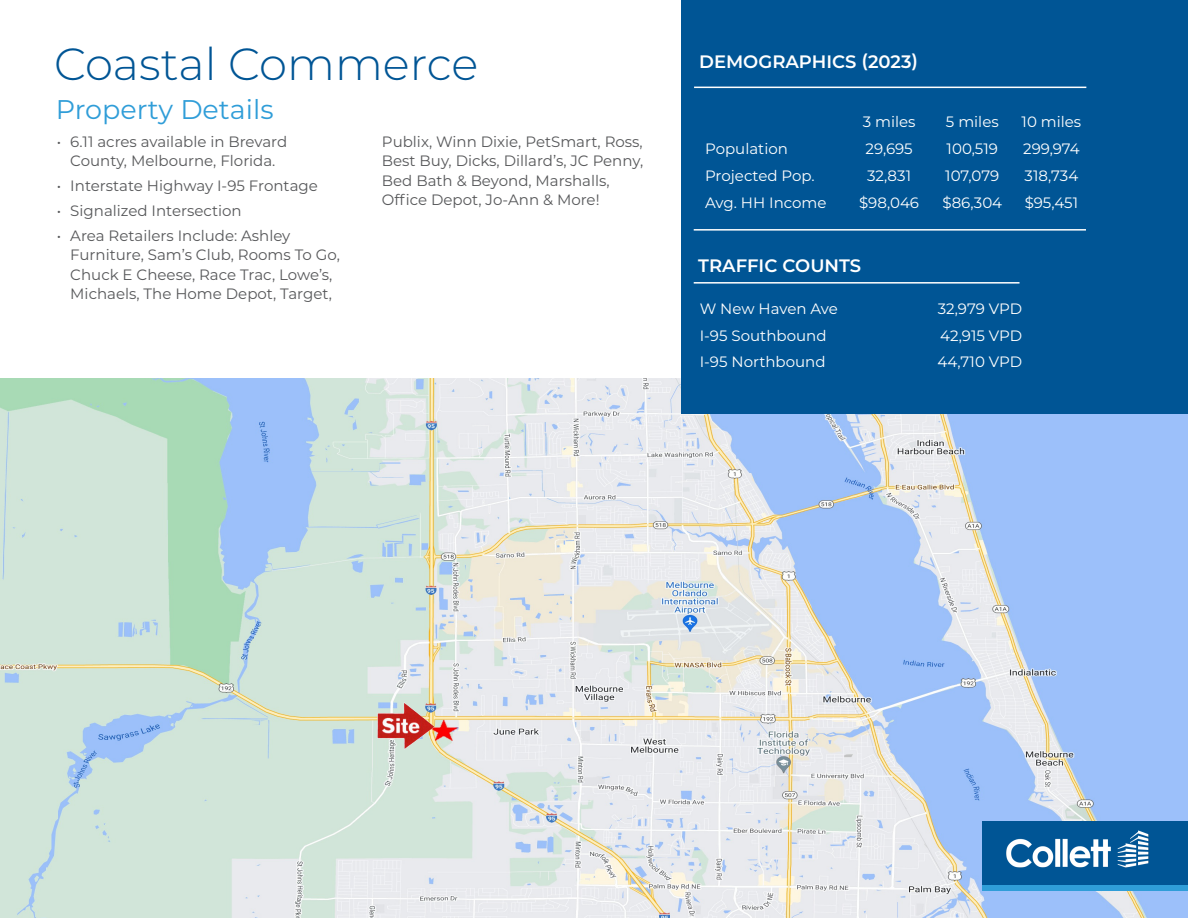
<style>
.page{position:relative;width:1188px;height:918px;background:#fff}
.page>*{position:absolute;margin:0;border:0;box-sizing:border-box;transform-origin:0 0}
.t1{font:300 45px "Montserrat";color:#005595}
.t2{font:27px "Montserrat";color:#2f9dd8}
.t3{font:600 18px "Montserrat";color:#fff}
.t4{font:15px/19.5px "Montserrat";color:#57585a}
.t5{font:15px "Montserrat";color:#fff}
</style>
<div class="page">
<img style="left:0;top:378px;width:1188px;height:540px">
<div style="left:682px;top:0;width:506px;height:414px;background:#005595"></div>
<hr style="left:694px;top:87px;width:392px;height:1px;background:#fff">
<div style="left:982px;top:885px;width:206px;height:6px;background:#2f9dd8"></div>
<div style="left:982px;top:821px;width:206px;height:64px;background:#005595"></div>
<img style="left:1006px;top:830px;width:143px;height:38px">
<hr style="left:694px;top:229px;width:392px;height:2px;background:#fff">
<hr style="left:694px;top:282px;width:326px;height:2px;background:#fff">
<img style="left:378px;top:702px;width:57px;height:47px">
<p class="t1" style="left:54px;top:33px;width:426px">Coastal Commerce</p>
<p class="t3" style="left:699px;top:49px;width:220px">DEMOGRAPHICS (2023)</p>
<p class="t5" style="left:863px;top:112px;width:54px">3 miles</p>
<p class="t5" style="left:946px;top:112px;width:54px">5 miles</p>
<p class="t5" style="left:1022px;top:112px;width:61px">10 miles</p>
<p class="t5" style="left:705px;top:139px;width:84px">Population</p>
<p class="t5" style="left:866px;top:139px;width:49px">29,695</p>
<p class="t5" style="left:947px;top:139px;width:53px">100,519</p>
<p class="t5" style="left:1023px;top:139px;width:58px">299,974</p>
<p class="t5" style="left:705px;top:165px;width:111px">Projected Pop.</p>
<p class="t5" style="left:867px;top:165px;width:45px">32,831</p>
<p class="t5" style="left:945px;top:165px;width:56px">107,079</p>
<p class="t5" style="left:1025px;top:165px;width:55px">318,734</p>
<p class="t5" style="left:705px;top:192px;width:123px">Avg. HH Income</p>
<p class="t5" style="left:859px;top:192px;width:61px">$98,046</p>
<p class="t5" style="left:942px;top:192px;width:61px">$86,304</p>
<p class="t5" style="left:1025px;top:192px;width:55px">$95,451</p>
<p class="t2" style="left:56px;top:91px;width:219px">Property Details</p>
<p class="t4" style="left:57px;top:131px;width:232px;text-align:center">• 6.11 acres available in Brevard<br>County, Melbourne, Florida.</p>
<p class="t4" style="left:57px;top:175px;width:263px">• Interstate Highway I-95 Frontage</p>
<p class="t4" style="left:57px;top:200px;width:186px">• Signalized Intersection</p>
<p class="t4" style="left:70px;top:225px;width:271px;text-indent:-14px">• Area Retailers Include: Ashley Furniture, Sam’s Club, Rooms To Go, Chuck E Cheese, Race Trac, Lowe’s, Michaels, The Home Depot, Target,</p>
<p class="t4" style="left:382px;top:131px;width:263px">Publix, Winn Dixie, PetSmart, Ross, Best Buy, Dicks, Dillard’s, JC Penny, Bed Bath &amp; Beyond, Marshalls, Office Depot, Jo-Ann &amp; More!</p>
<p class="t3" style="left:698px;top:253px;width:164px">TRAFFIC COUNTS</p>
<p class="t5" style="left:700px;top:298px;width:140px">W New Haven Ave</p>
<p class="t5" style="left:938px;top:298px;width:86px">32,979 VPD</p>
<p class="t5" style="left:700px;top:325px;width:128px">I-95 Southbound</p>
<p class="t5" style="left:940px;top:325px;width:83px">42,915 VPD</p>
<p class="t5" style="left:700px;top:352px;width:127px">I-95 Northbound</p>
<p class="t5" style="left:938px;top:352px;width:86px">44,710 VPD</p>
</div>
